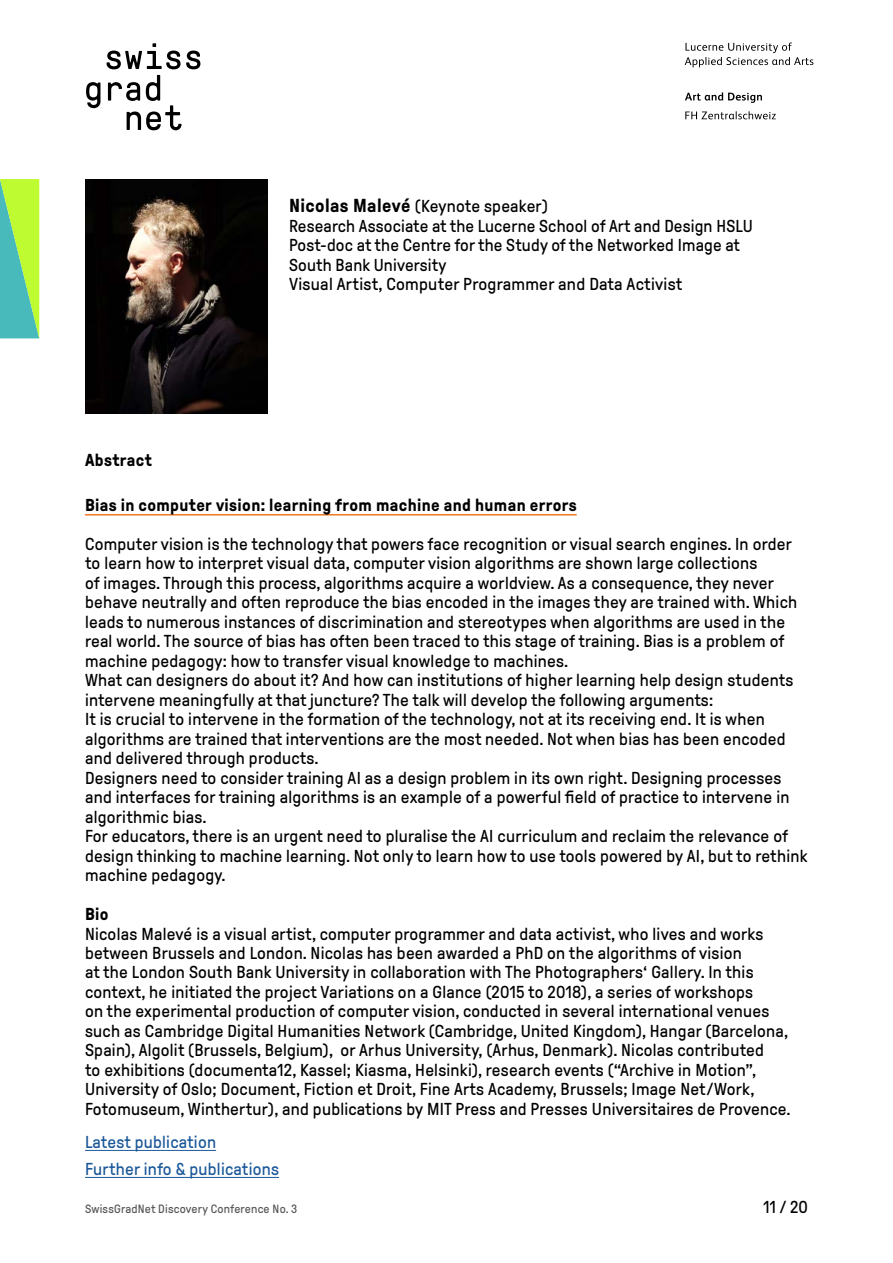
<style>
.page{position:relative;width:893px;height:1263px;background:#fff}
.page>*{position:absolute;margin:0;border:0;box-sizing:border-box;transform-origin:0 0}
.t1{font:17.25px/19.5px "GT Pressura";letter-spacing:.015em;color:#000}
.t2{font:700 17.25px "GT Pressura";letter-spacing:.02em;color:#000}
.t3{font:17.25px/27px "GT Pressura";letter-spacing:.015em;color:#1b5899}
.t4{font:12px "GT Pressura";letter-spacing:.02em;color:#555756}
.s1{font-weight:700;font-size:18.75px}
</style>
<div class="page">
<svg style="left:685px;top:43px;width:128px;height:24px"></svg>
<svg style="left:685px;top:92px;width:77px;height:11px"></svg>
<svg style="left:685px;top:111px;width:91px;height:8px"></svg>
<svg style="left:107px;top:43px;width:93px;height:26px"></svg>
<svg style="left:86px;top:82px;width:14px;height:26px"></svg>
<svg style="left:108px;top:75px;width:74px;height:55px"></svg>
<hr style="left:85px;top:514px;width:492px;height:1px;background:#f07920">
<hr style="left:85px;top:1150px;width:131px;height:1px;background:#1b5899">
<hr style="left:85px;top:1177px;width:194px;height:1px;background:#1b5899">
<svg style="left:0;top:179px;width:39px;height:159px;background:#83da76"></svg>
<img style="left:85px;top:179px;width:182px;height:234px">
<p class="t1" style="left:289px;top:197px;width:465px"><span class="s1">Nicolas Malevé</span> (Keynote speaker)<br>Research Associate at the Lucerne School of Art and Design HSLU Post-doc at the Centre for the Study of the Networked Image at South Bank University<br>Visual Artist, Computer Programmer and Data Activist</p>
<p class="t2" style="left:85px;top:451px;width:68px">Abstract</p>
<p class="t2" style="left:85px;top:495px;width:493px">Bias in computer vision: learning from machine and human errors</p>
<p class="t1" style="left:85px;top:534px;width:724px">Computer vision is the technology that powers face recognition or visual search engines. In order to learn how to interpret visual data, computer vision algorithms are shown large collections<br>of images. Through this process, algorithms acquire a worldview. As a consequence, they never behave neutrally and often reproduce the bias encoded in the images they are trained with. Which leads to numerous instances of discrimination and stereotypes when algorithms are used in the real world. The source of bias has often been traced to this stage of training. Bias is a problem of machine pedagogy: how to transfer visual knowledge to machines.<br>What can designers do about it? And how can institutions of higher learning help design students intervene meaningfully at that juncture? The talk will develop the following arguments:<br>It is crucial to intervene in the formation of the technology, not at its receiving end. It is when algorithms are trained that interventions are the most needed. Not when bias has been encoded and delivered through products.<br>Designers need to consider training AI as a design problem in its own right. Designing processes and interfaces for training algorithms is an example of a powerful field of practice to intervene in algorithmic bias.<br>For educators, there is an urgent need to pluralise the AI curriculum and reclaim the relevance of design thinking to machine learning. Not only to learn how to use tools powered by AI, but to rethink machine pedagogy.</p>
<p class="t2" style="left:85px;top:905px;width:25px">Bio</p>
<p class="t1" style="left:85px;top:924px;width:707px">Nicolas Malevé is a visual artist, computer programmer and data activist, who lives and works between Brussels and London. Nicolas has been awarded a PhD on the algorithms of vision<br>at the London South Bank University in collaboration with The Photographers‘ Gallery. In this context, he initiated the project Variations on a Glance (2015 to 2018), a series of workshops<br>on the experimental production of computer vision, conducted in several international venues such as Cambridge Digital Humanities Network (Cambridge, United Kingdom), Hangar (Barcelona, Spain), Algolit (Brussels, Belgium), or Arhus University, (Arhus, Denmark). Nicolas contributed<br>to exhibitions (documenta12, Kassel; Kiasma, Helsinki), research events (“Archive in Motion”, University of Oslo; Document, Fiction et Droit, Fine Arts Academy, Brussels; Image Net/Work, Fotomuseum, Winthertur), and publications by MIT Press and Presses Universitaires de Provence.</p>
<p class="t3" style="left:85px;top:1129px;width:195px">Latest publication<br>Further info &amp; publications</p>
<p class="t4" style="left:85px;top:1202px;width:214px">SwissGradNet Discovery Conference No. 3</p>
<p class="t1" style="left:763px;top:1197px;width:46px">11 / 20</p>
</div>
